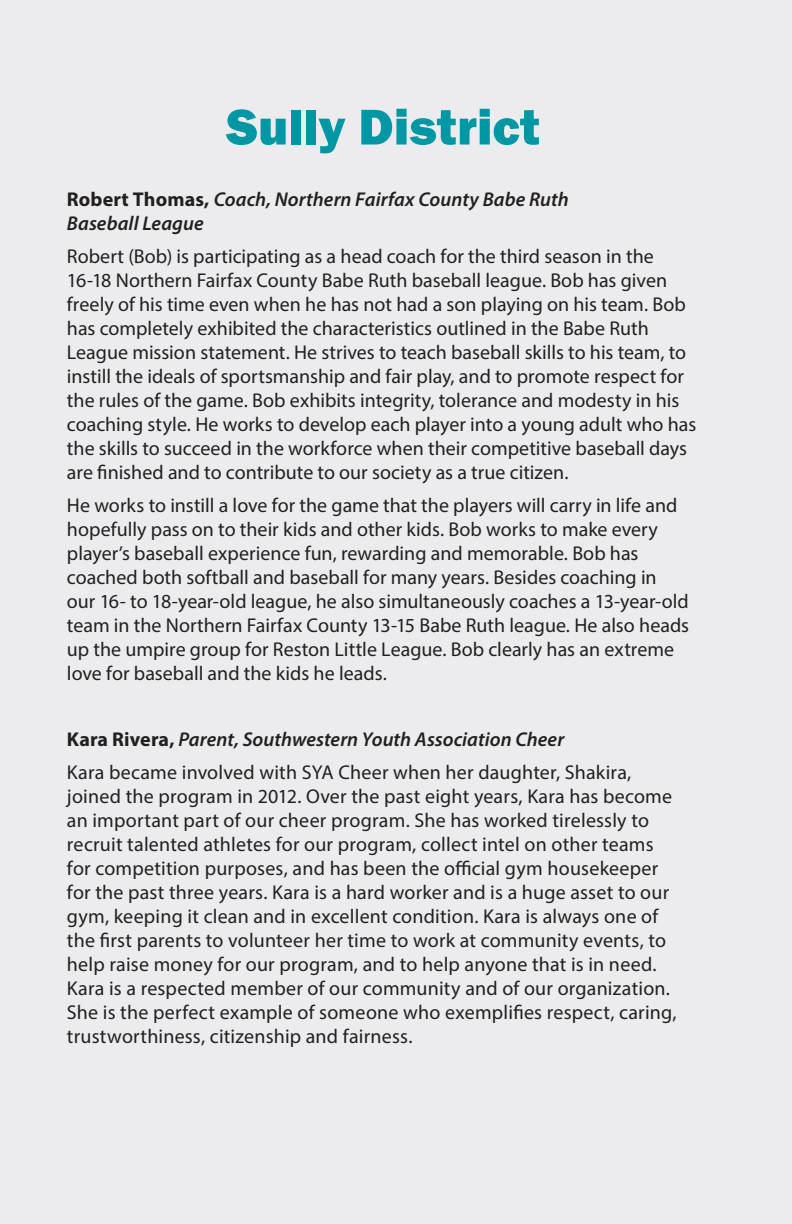
<style>
.page{position:relative;width:792px;height:1224px;background:#ececee}
.page>*{position:absolute;margin:0;border:0;box-sizing:border-box;transform-origin:0 0}
.Page_Header{font:800 52px "Franklin Gothic";color:#0097a5}
.Body_Copy{font:20px/24px "Myriad Pro";letter-spacing:.005em;color:#231f20}
.Body_Copy-2{font:italic 600 20px/24px "Myriad Pro";letter-spacing:.005em;color:#231f20}
.s1{font-weight:700;font-style:normal}
</style>
<div class="page">
<p class="Page_Header" style="left:226px;top:93px;width:315px">Sully District</p>
<p class="Body_Copy-2" style="left:67px;top:186px;width:503px"><span class="s1">Robert Thomas,</span> Coach, Northern Fairfax County Babe Ruth<br>Baseball League</p>
<p class="Body_Copy" style="left:67px;top:243px;width:631px">Robert (Bob) is participating as a head coach for the third season in the 16-18 Northern Fairfax County Babe Ruth baseball league. Bob has given freely of his time even when he has not had a son playing on his team. Bob has completely exhibited the characteristics outlined in the Babe Ruth League mission statement. He strives to teach baseball skills to his team, to instill the ideals of sportsmanship and fair play, and to promote respect for the rules of the game. Bob exhibits integrity, tolerance and modesty in his coaching style. He works to develop each player into a young adult who has the skills to succeed in the workforce when their competitive baseball days are finished and to contribute to our society as a true citizen.</p>
<p class="Body_Copy" style="left:67px;top:492px;width:624px">He works to instill a love for the game that the players will carry in life and hopefully pass on to their kids and other kids. Bob works to make every player’s baseball experience fun, rewarding and memorable. Bob has coached both softball and baseball for many years. Besides coaching in our 16- to 18-year-old league, he also simultaneously coaches a 13-year-old team in the Northern Fairfax County 13-15 Babe Ruth league. He also heads up the umpire group for Reston Little League. Bob clearly has an extreme love for baseball and the kids he leads.</p>
<p class="Body_Copy-2" style="left:67px;top:726px;width:499px"><span class="s1">Kara Rivera,</span> Parent, Southwestern Youth Association Cheer</p>
<p class="Body_Copy" style="left:67px;top:759px;width:611px">Kara became involved with SYA Cheer when her daughter, Shakira, joined the program in 2012. Over the past eight years, Kara has become an important part of our cheer program. She has worked tirelessly to recruit talented athletes for our program, collect intel on other teams for competition purposes, and has been the official gym housekeeper for the past three years. Kara is a hard worker and is a huge asset to our gym, keeping it clean and in excellent condition. Kara is always one of the first parents to volunteer her time to work at community events, to help raise money for our program, and to help anyone that is in need.<br>Kara is a respected member of our community and of our organization.<br>She is the perfect example of someone who exemplifies respect, caring, trustworthiness, citizenship and fairness.</p>
</div>
